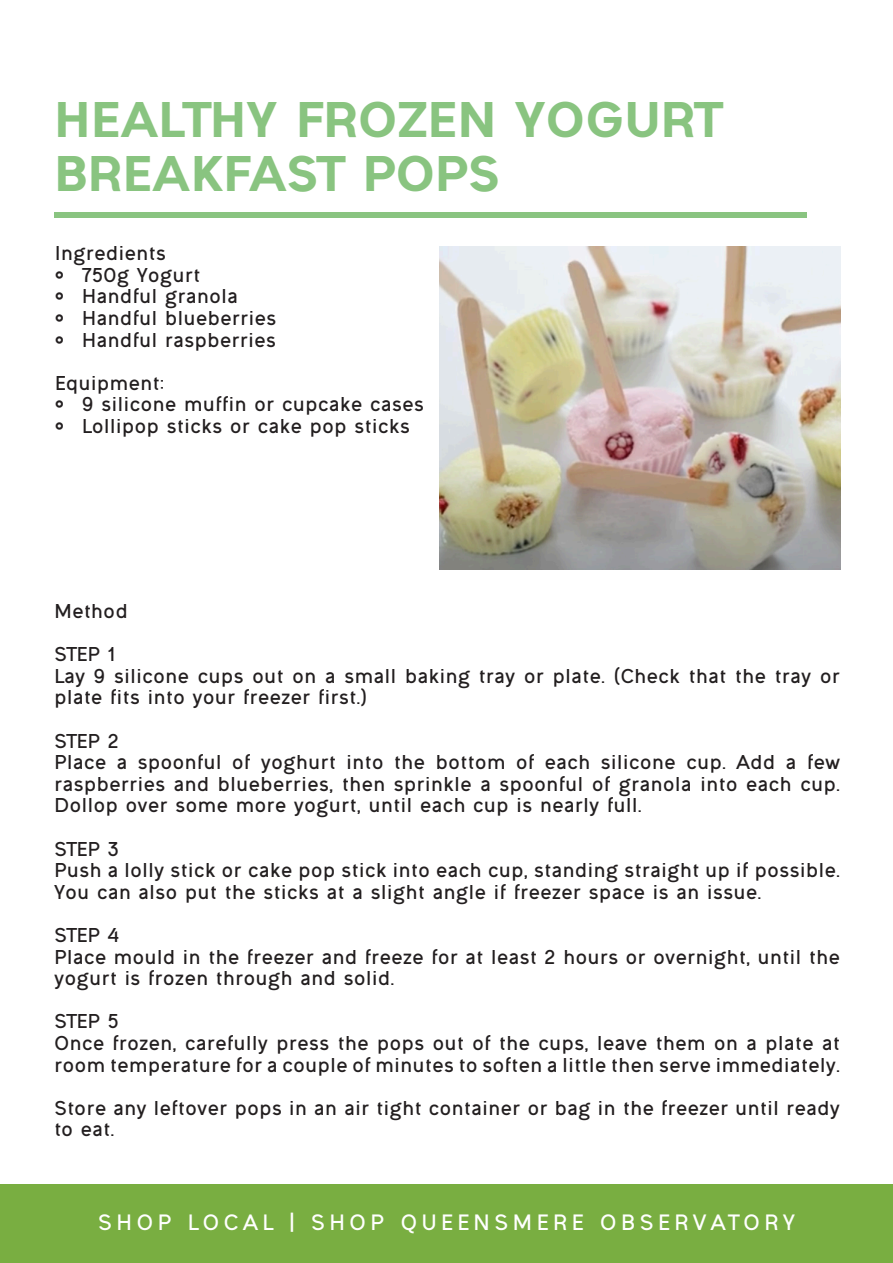
<style>
.page{position:relative;width:893px;height:1263px;background:#fff}
.page>*{position:absolute;margin:0;border:0;box-sizing:border-box;transform-origin:0 0}
.t1{font:800 45px "Ogonek";color:#89c480}
.t2{font:700 19.95px "Ogonek";letter-spacing:.2em;color:#fff}
.t3{font:700 18px/21.6px "Ogonek";color:#231f20}
</style>
<div class="page">
<div style="left:0;top:1184px;width:893px;height:79px;background:#79ae41"></div>
<div style="left:55px;top:212px;width:752px;height:6px;background:#89c480"></div>
<img style="left:440px;top:246px;width:400px;height:323px">
<p class="t1" style="left:54px;top:85px;width:669px">HEALTHY FROZEN YOGURT</p>
<p class="t1" style="left:54px;top:139px;width:447px">BREAKFAST POPS</p>
<p class="t3" style="left:55px;top:242px;width:113px">Ingredients</p>
<p class="t3" style="left:55px;top:264px;width:147px">• 750g Yogurt</p>
<p class="t3" style="left:55px;top:285px;width:185px">• Handful granola</p>
<p class="t3" style="left:55px;top:307px;width:223px">• Handful blueberries</p>
<p class="t3" style="left:55px;top:328px;width:223px">• Handful raspberries</p>
<p class="t3" style="left:55px;top:372px;width:111px">Equipment:</p>
<p class="t3" style="left:55px;top:393px;width:371px">• 9 silicone muffin or cupcake cases</p>
<p class="t3" style="left:55px;top:415px;width:357px">• Lollipop sticks or cake pop sticks</p>
<p class="t3" style="left:54px;top:600px;width:75px">Method</p>
<p class="t3" style="left:54px;top:643px;width:63px">STEP 1</p>
<p class="t3" style="left:54px;top:665px;width:787px">Lay 9 silicone cups out on a small baking tray or plate. (Check that the tray or plate fits into your freezer first.)</p>
<p class="t3" style="left:54px;top:729px;width:66px">STEP 2</p>
<p class="t3" style="left:54px;top:751px;width:787px;text-align:justify">Place a spoonful of yoghurt into the bottom of each silicone cup. Add a few raspberries and blueberries, then sprinkle a spoonful of granola into each cup.<br>Dollop over some more yogurt, until each cup is nearly full.</p>
<p class="t3" style="left:54px;top:837px;width:66px">STEP 3</p>
<p class="t3" style="left:54px;top:859px;width:787px">Push a lolly stick or cake pop stick into each cup, standing straight up if possible.<br>You can also put the sticks at a slight angle if freezer space is an issue.</p>
<p class="t3" style="left:54px;top:924px;width:67px">STEP 4</p>
<p class="t3" style="left:54px;top:945px;width:787px">Place mould in the freezer and freeze for at least 2 hours or overnight, until the yogurt is frozen through and solid.</p>
<p class="t3" style="left:54px;top:1010px;width:66px">STEP 5</p>
<p class="t3" style="left:54px;top:1032px;width:787px">Once frozen, carefully press the pops out of the cups, leave them on a plate at room temperature for a couple of minutes to soften a little then serve immediately.</p>
<p class="t3" style="left:54px;top:1097px;width:787px">Store any leftover pops in an air tight container or bag in the freezer until ready to eat.</p>
<p class="t2" style="left:98px;top:1207px;width:699px">SHOP LOCAL | SHOP QUEENSMERE OBSERVATORY</p>
</div>
